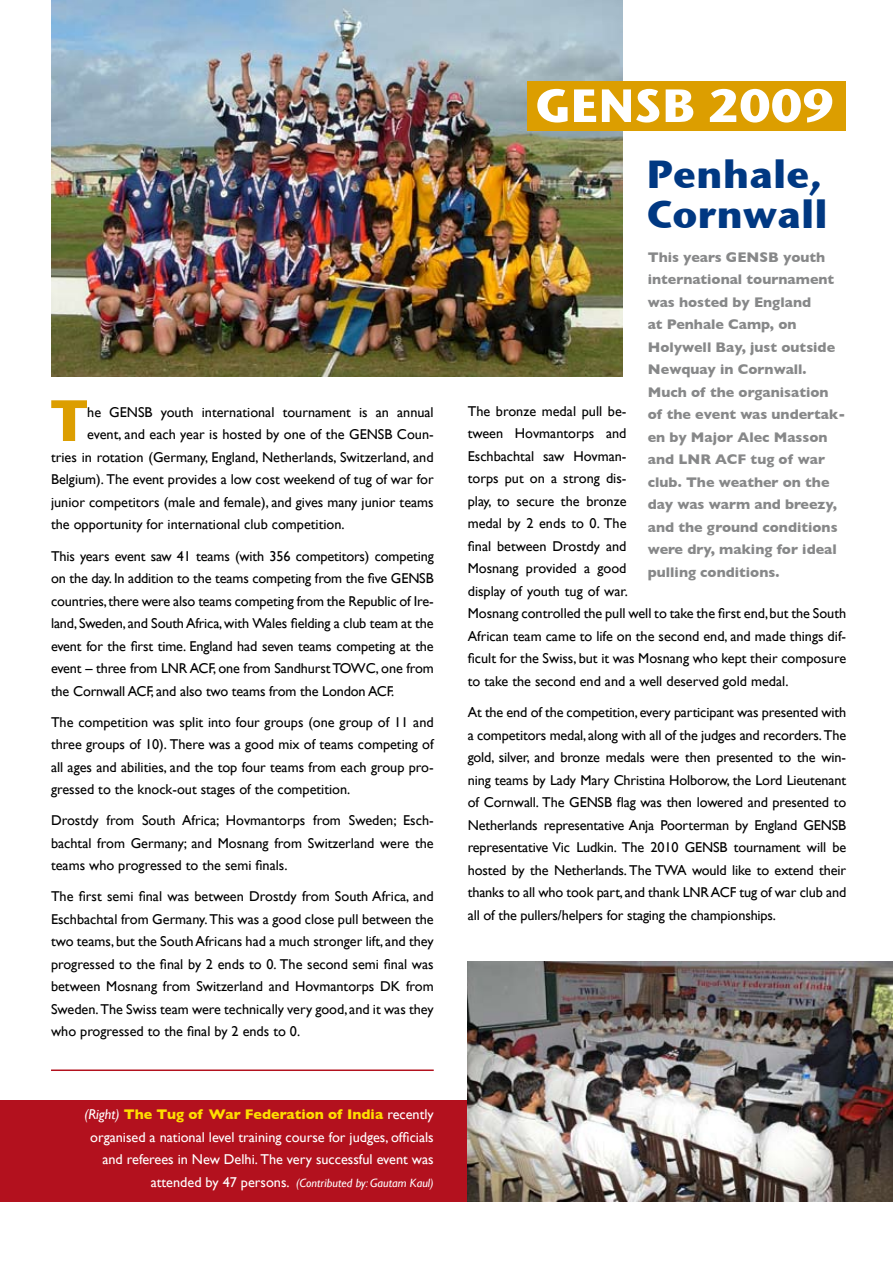
<style>
.page{position:relative;width:893px;height:1263px;background:#fff}
.page>*{position:absolute;margin:0;border:0;box-sizing:border-box;transform-origin:0 0}
.t1{font:700 58.05px "Stone Sans ITC";color:#dc9e00}
.t2{font:700 39px/40.5px "Stone Sans ITC";color:#003882}
.t3{font:14.25px/22.5px "Gill Sans";color:#000;text-align:justify}
.t4{font:700 14.25px/22.5px "Gill Sans";color:#878889}
.t5{font:14.25px/22.5px "Gill Sans";color:#fff;text-align:right}
.t6{font:italic 12px "Gill Sans";color:#fff}
.s1{font-style:italic}
.s2{font-weight:700;color:#fede00}
.s3{font-style:normal;font-size:14.25px}
</style>
<div class="page">
<hr style="left:892px;top:304px;width:1px;height:221px;background:#27a775">
<img style="left:51px;top:0;width:572px;height:377px">
<div style="left:527px;top:81px;width:319px;height:50px;background:#dc9e00"></div>
<svg style="left:537px;top:89px;width:295px;height:34px"></svg>
<div style="left:0;top:1100px;width:496px;height:101px;background:#b3111e"></div>
<img style="left:468px;top:962px;width:425px;height:239px">
<hr style="left:51px;top:1069px;width:383px;height:2px;background:#b3111e">
<h1 class="t1" style="left:51px;top:369px;width:38px">T</h1>
<p class="t3" style="left:87px;top:401px;width:348px">he GENSB youth international tournament is an annual</p>
<p class="t3" style="left:87px;top:423px;width:348px">event, and each year is hosted by one of the GENSB Coun-</p>
<p class="t3" style="left:51px;top:446px;width:384px">tries in rotation (Germany, England, Netherlands, Switzerland, and</p>
<p class="t3" style="left:51px;top:468px;width:384px">Belgium). The event provides a low cost weekend of tug of war for</p>
<p class="t3" style="left:51px;top:491px;width:384px">junior competitors (male and female), and gives many junior teams</p>
<p class="t3" style="left:51px;top:513px;width:295px">the opportunity for international club competition.</p>
<p class="t3" style="left:51px;top:544px;width:384px">This years event saw 41 teams (with 356 competitors) competing on the day. In addition to the teams competing from the five GENSB countries, there were also teams competing from the Republic of Ire&shy;land, Sweden, and South Africa, with Wales fielding a club team at the event for the first time. England had seven teams competing at the event – three from LNR ACF, one from Sandhurst TOWC, one from the Cornwall ACF, and also two teams from the London ACF.</p>
<p class="t3" style="left:51px;top:710px;width:384px">The competition was split into four groups (one group of 11 and three groups of 10). There was a good mix of teams competing of all ages and abilities, and the top four teams from each group pro&shy;gressed to the knock-out stages of the competition.</p>
<p class="t3" style="left:51px;top:809px;width:384px">Drostdy from South Africa; Hovmantorps from Sweden; Esch&shy;bachtal from Germany; and Mosnang from Switzerland were the teams who progressed to the semi finals.</p>
<p class="t3" style="left:51px;top:885px;width:384px">The first semi final was between Drostdy from South Africa, and Eschbachtal from Germany. This was a good close pull between the two teams, but the South Africans had a much stronger lift, and they progressed to the final by 2 ends to 0. The second semi final was between Mosnang from Switzerland and Hovmantorps DK from Sweden. The Swiss team were technically very good, and it was they who progressed to the final by 2 ends to 0.</p>
<p class="t5" style="left:84px;top:1103px;width:351px"><span class="s1">(Right)</span> <span class="s2">The Tug of War Federation of India</span> recently organised a national level training course for judges, officials and referees in New Delhi. The very successful event was</p>
<p class="t6" style="left:151px;top:1175px;width:284px"><span class="s3">attended by 47 persons.</span> (Contributed by: Gautam Kaul)</p>
<h2 class="t2" style="left:646px;top:151px;width:183px">Penhale,<br>Cornwall</h2>
<p class="t4" style="left:648px;top:246px;width:199px">This years GENSB youth international tournament was hosted by England<br>at Penhale Camp, on<br>Holywell Bay, just outside<br>Newquay in Cornwall.<br>Much of the organisation of the event was undertak&shy;en by Major Alec Masson and LNR ACF tug of war club. The weather on the day was warm and breezy, and the ground conditions were dry, making for ideal pulling conditions.</p>
<p class="t3" style="left:468px;top:400px;width:380px;text-align:left">The bronze medal pull be-<br>tween Hovmantorps and<br>Eschbachtal saw Hovman-<br>torps put on a strong dis-<br>play, to secure the bronze<br>medal by 2 ends to 0. The<br>final between Drostdy and<br>Mosnang provided a good<br>display of youth tug of war.<br>Mosnang controlled the pull well to take the first end, but the South African team came to life on the second end, and made things dif&shy;ficult for the Swiss, but it was Mosnang who kept their composure to take the second end and a well deserved gold medal.</p>
<p class="t3" style="left:468px;top:701px;width:380px">At the end of the competition, every participant was presented with a competitors medal, along with all of the judges and recorders. The gold, silver, and bronze medals were then presented to the win&shy;ning teams by Lady Mary Christina Holborow, the Lord Lieutenant of Cornwall. The GENSB flag was then lowered and presented to Netherlands representative Anja Poorterman by England GENSB representative Vic Ludkin. The 2010 GENSB tournament will be hosted by the Netherlands. The TWA would like to extend their thanks to all who took part, and thank LNR ACF tug of war club and all of the pullers/helpers for staging the championships.</p>
</div>
